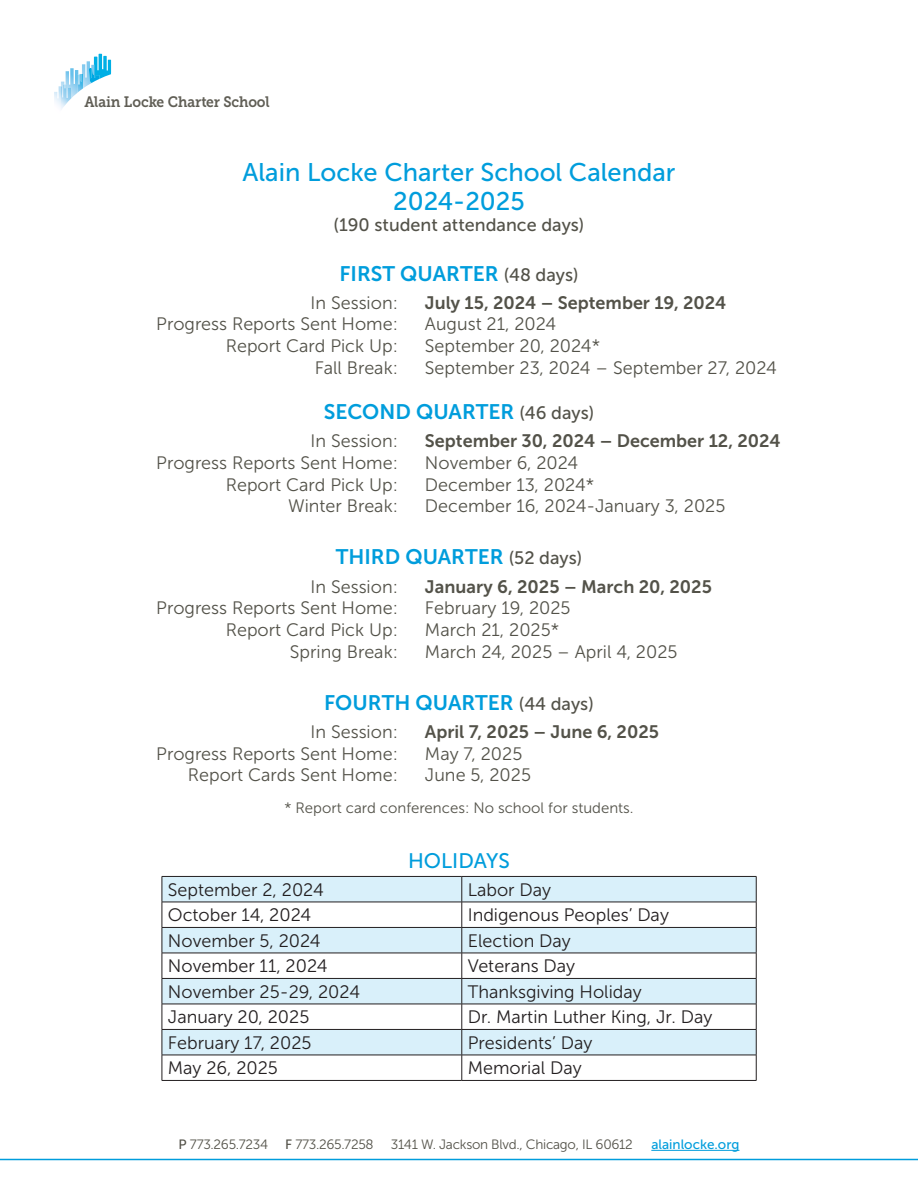
<style>
.page{position:relative;width:918px;height:1188px;background:#fff}
.page>*{position:absolute;margin:0;border:0;box-sizing:border-box;transform-origin:0 0}
.t1{font:25.5px "Museo Sans 500";color:#009ddc}
.t2{font:21px "Museo Sans 700";color:#009ddc}
.t3{font:21px "Museo Sans 500";color:#009ddc}
.t4{font:18px "Museo Sans 300";color:#535249}
.t5{font:18px "Museo Sans 300";color:#231f20}
.t6{font:18px "Museo Sans 700";color:#535249}
.t7{font:18px "Museo Sans 500";color:#535249}
.t8{font:15px "Museo Sans 300";color:#535249}
.t9{font:15px "Museo Slab 700";letter-spacing:-.01em;color:#605e55;scale:.92 1}
.t10{font:13.5px "Museo Sans 300";letter-spacing:-.02em;color:#535249}
.t11{font:13.5px "Museo Sans 500";color:#009ddc}
.s1{font-family:"Museo Sans 500";font-size:18px;color:#535249}
.s2{font-family:"Museo Sans 500"}
</style>
<div class="page">
<hr style="left:0;top:1159px;width:918px;height:1px;background:#009ddc">
<svg style="left:54px;top:54px;width:57px;height:53px"></svg>
<img style="left:61px;top:85px;width:10px;height:24px">
<hr style="left:651px;top:1150px;width:88px;height:1px;background:#009ddc">
<hr style="left:162px;top:876px;width:300px;height:1px;background:#231f20">
<hr style="left:462px;top:876px;width:294px;height:1px;background:#231f20">
<svg style="left:162px;top:877px;width:595px;height:203px"></svg>
<hr style="left:162px;top:902px;width:300px;height:1px;background:#231f20">
<hr style="left:462px;top:902px;width:294px;height:1px;background:#231f20">
<hr style="left:162px;top:927px;width:300px;height:1px;background:#231f20">
<hr style="left:462px;top:927px;width:294px;height:1px;background:#231f20">
<hr style="left:162px;top:953px;width:300px;height:1px;background:#231f20">
<hr style="left:462px;top:953px;width:294px;height:1px;background:#231f20">
<hr style="left:162px;top:978px;width:300px;height:1px;background:#231f20">
<hr style="left:462px;top:978px;width:294px;height:1px;background:#231f20">
<hr style="left:162px;top:1004px;width:300px;height:1px;background:#231f20">
<hr style="left:462px;top:1004px;width:294px;height:1px;background:#231f20">
<hr style="left:162px;top:1029px;width:300px;height:1px;background:#231f20">
<hr style="left:462px;top:1029px;width:294px;height:1px;background:#231f20">
<hr style="left:162px;top:1055px;width:300px;height:1px;background:#231f20">
<hr style="left:462px;top:1055px;width:294px;height:1px;background:#231f20">
<hr style="left:162px;top:1080px;width:300px;height:1px;background:#231f20">
<hr style="left:462px;top:1080px;width:294px;height:1px;background:#231f20">
<p class="t9" style="left:84px;top:93px;width:203px">Alain Locke Charter School</p>
<p class="t1" style="left:243px;top:158px;width:434px">Alain Locke Charter School Calendar</p>
<p class="t1" style="left:393px;top:187px;width:133px">2024-2025</p>
<p class="t7" style="left:334px;top:215px;width:252px">(190 student attendance days)</p>
<p class="t2" style="left:339px;top:262px;width:241px">FIRST QUARTER <span class="s1">(48 days)</span></p>
<p class="t4" style="left:311px;top:293px;width:89px">In Session:</p>
<p class="t6" style="left:425px;top:293px;width:303px">July 15, 2024 – September 19, 2024</p>
<p class="t4" style="left:156px;top:315px;width:243px">Progress Reports Sent Home:</p>
<p class="t4" style="left:425px;top:315px;width:133px">August 21, 2024</p>
<p class="t4" style="left:226px;top:336px;width:174px">Report Card Pick Up:</p>
<p class="t4" style="left:425px;top:336px;width:177px">September 20, 2024*</p>
<p class="t4" style="left:315px;top:358px;width:85px">Fall Break:</p>
<p class="t4" style="left:425px;top:358px;width:354px">September 23, 2024 – September 27, 2024</p>
<p class="t2" style="left:324px;top:400px;width:272px">SECOND QUARTER <span class="s1">(46 days)</span></p>
<p class="t4" style="left:311px;top:432px;width:89px">In Session:</p>
<p class="t6" style="left:425px;top:431px;width:357px">September 30, 2024 – December 12, 2024</p>
<p class="t4" style="left:156px;top:453px;width:243px">Progress Reports Sent Home:</p>
<p class="t4" style="left:425px;top:453px;width:155px">November 6, 2024</p>
<p class="t4" style="left:226px;top:475px;width:174px">Report Card Pick Up:</p>
<p class="t4" style="left:425px;top:475px;width:171px">December 13, 2024*</p>
<p class="t4" style="left:288px;top:496px;width:111px">Winter Break:</p>
<p class="t4" style="left:425px;top:496px;width:302px">December 16, 2024-January 3, 2025</p>
<p class="t2" style="left:336px;top:546px;width:248px">THIRD QUARTER <span class="s1">(52 days)</span></p>
<p class="t4" style="left:311px;top:577px;width:89px">In Session:</p>
<p class="t6" style="left:425px;top:577px;width:288px">January 6, 2025 – March 20, 2025</p>
<p class="t4" style="left:156px;top:599px;width:243px">Progress Reports Sent Home:</p>
<p class="t4" style="left:425px;top:599px;width:147px">February 19, 2025</p>
<p class="t4" style="left:226px;top:620px;width:174px">Report Card Pick Up:</p>
<p class="t4" style="left:425px;top:620px;width:136px">March 21, 2025*</p>
<p class="t4" style="left:290px;top:642px;width:110px">Spring Break:</p>
<p class="t4" style="left:425px;top:642px;width:254px">March 24, 2025 – April 4, 2025</p>
<p class="t2" style="left:324px;top:691px;width:271px">FOURTH QUARTER <span class="s1">(44 days)</span></p>
<p class="t4" style="left:311px;top:722px;width:89px">In Session:</p>
<p class="t6" style="left:425px;top:722px;width:236px">April 7, 2025 – June 6, 2025</p>
<p class="t4" style="left:156px;top:744px;width:243px">Progress Reports Sent Home:</p>
<p class="t4" style="left:425px;top:744px;width:99px">May 7, 2025</p>
<p class="t4" style="left:188px;top:765px;width:212px">Report Cards Sent Home:</p>
<p class="t4" style="left:425px;top:765px;width:108px">June 5, 2025</p>
<p class="t8" style="left:284px;top:800px;width:351px">* Report card conferences: No school for students.</p>
<p class="t3" style="left:408px;top:849px;width:103px">HOLIDAYS</p>
<p class="t5" style="left:168px;top:880px;width:157px">September 2, 2024</p>
<p class="t5" style="left:468px;top:880px;width:85px">Labor Day</p>
<p class="t5" style="left:168px;top:906px;width:145px">October 14, 2024</p>
<p class="t5" style="left:468px;top:906px;width:203px">Indigenous Peoples’ Day</p>
<p class="t5" style="left:168px;top:931px;width:154px">November 5, 2024</p>
<p class="t5" style="left:468px;top:931px;width:105px">Election Day</p>
<p class="t5" style="left:168px;top:957px;width:161px">November 11, 2024</p>
<p class="t5" style="left:468px;top:957px;width:109px">Veterans Day</p>
<p class="t5" style="left:168px;top:982px;width:194px">November 25-29, 2024</p>
<p class="t5" style="left:468px;top:982px;width:176px">Thanksgiving Holiday</p>
<p class="t5" style="left:168px;top:1008px;width:143px">January 20, 2025</p>
<p class="t5" style="left:468px;top:1008px;width:246px">Dr. Martin Luther King, Jr. Day</p>
<p class="t5" style="left:168px;top:1033px;width:145px">February 17, 2025</p>
<p class="t5" style="left:468px;top:1033px;width:126px">Presidents’ Day</p>
<p class="t5" style="left:168px;top:1059px;width:112px">May 26, 2025</p>
<p class="t5" style="left:468px;top:1059px;width:115px">Memorial Day</p>
<p class="t10" style="left:179px;top:1137px;width:91px"><span class="s2">P</span> 773.265.7234</p>
<p class="t10" style="left:285px;top:1137px;width:90px"><span class="s2">F</span> 773.265.7258</p>
<p class="t10" style="left:391px;top:1137px;width:244px">3141 W. Jackson Blvd., Chicago, IL 60612</p>
<p class="t11" style="left:651px;top:1137px;width:90px">alainlocke.org</p>
</div>
